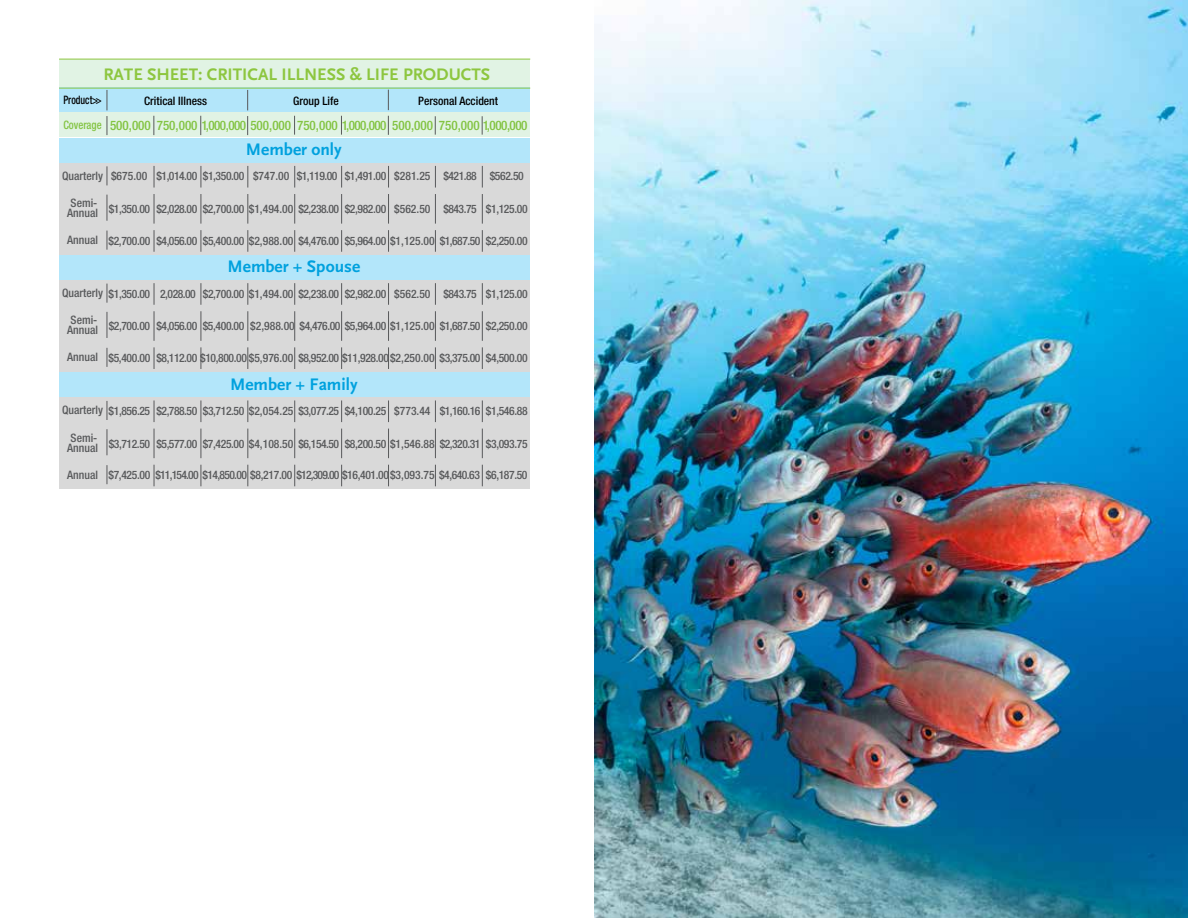
<style>
.page{position:relative;width:1188px;height:918px;background:#fff}
.page>*{position:absolute;margin:0;border:0;box-sizing:border-box;transform-origin:0 0}
.t1{font:700 17.4px "Scala Sans";color:#8dc63f}
.t2{font:700 17.4px "Scala Sans";color:#00a1de}
.t3{font:500 condensed 13.05px "Helvetica Neue";color:#82c341}
.t4{font:500 condensed 11.7px "Helvetica Neue";letter-spacing:-.035em;color:#58595b}
.t5{font:500 condensed 11.7px "Helvetica Neue";color:#000}
.t6{font:500 condensed 11.7px "Helvetica Neue";color:#000;scale:.84 1}
.t7{font:500 condensed 11.7px "Helvetica Neue";color:#82c341;scale:.92 1}
</style>
<div class="page">
<div style="left:59px;top:88px;width:470px;height:24px;background:#b3e6fa"></div>
<div style="left:59px;top:138px;width:471px;height:24px;background:#b3e6fa"></div>
<div style="left:59px;top:113px;width:470px;height:24px;background:#e1f3e4"></div>
<svg style="left:388px;top:116px;width:1px;height:19px"></svg>
<svg style="left:294px;top:116px;width:1px;height:19px"></svg>
<svg style="left:341px;top:116px;width:1px;height:19px"></svg>
<svg style="left:482px;top:116px;width:1px;height:19px"></svg>
<svg style="left:435px;top:116px;width:1px;height:19px"></svg>
<svg style="left:201px;top:116px;width:1px;height:19px"></svg>
<svg style="left:154px;top:116px;width:1px;height:19px"></svg>
<div style="left:59px;top:163px;width:471px;height:27px;background:#d9d9d9"></div>
<svg style="left:294px;top:166px;width:1px;height:22px"></svg>
<svg style="left:388px;top:166px;width:1px;height:22px"></svg>
<svg style="left:341px;top:166px;width:1px;height:22px"></svg>
<svg style="left:482px;top:166px;width:1px;height:22px"></svg>
<svg style="left:435px;top:166px;width:1px;height:22px"></svg>
<svg style="left:248px;top:166px;width:1px;height:22px"></svg>
<svg style="left:201px;top:166px;width:1px;height:22px"></svg>
<svg style="left:154px;top:166px;width:1px;height:22px"></svg>
<svg style="left:247px;top:116px;width:1px;height:19px"></svg>
<svg style="left:107px;top:116px;width:1px;height:19px"></svg>
<svg style="left:107px;top:166px;width:1px;height:19px"></svg>
<svg style="left:388px;top:90px;width:1px;height:20px"></svg>
<svg style="left:247px;top:90px;width:1px;height:20px"></svg>
<svg style="left:107px;top:90px;width:1px;height:20px"></svg>
<div style="left:59px;top:227px;width:471px;height:28px;background:#d9d9d9"></div>
<svg style="left:294px;top:230px;width:1px;height:22px"></svg>
<svg style="left:388px;top:230px;width:1px;height:22px"></svg>
<svg style="left:341px;top:230px;width:1px;height:22px"></svg>
<svg style="left:482px;top:230px;width:1px;height:22px"></svg>
<svg style="left:435px;top:230px;width:1px;height:22px"></svg>
<svg style="left:248px;top:230px;width:1px;height:22px"></svg>
<svg style="left:201px;top:230px;width:1px;height:22px"></svg>
<svg style="left:154px;top:230px;width:1px;height:22px"></svg>
<svg style="left:107px;top:231px;width:1px;height:19px"></svg>
<div style="left:59px;top:191px;width:471px;height:36px;background:#d9d9d9"></div>
<hr style="left:294px;top:194px;width:1px;height:30px;background:#58595b">
<hr style="left:388px;top:194px;width:1px;height:30px;background:#58595b">
<hr style="left:341px;top:194px;width:1px;height:30px;background:#58595b">
<hr style="left:482px;top:194px;width:1px;height:30px;background:#58595b">
<hr style="left:435px;top:194px;width:1px;height:30px;background:#58595b">
<hr style="left:248px;top:194px;width:1px;height:30px;background:#58595b">
<hr style="left:201px;top:194px;width:1px;height:30px;background:#58595b">
<hr style="left:154px;top:194px;width:1px;height:30px;background:#58595b">
<svg style="left:107px;top:195px;width:1px;height:26px"></svg>
<div style="left:59px;top:60px;width:470px;height:27px;background:#e1f3e4"></div>
<hr style="left:59px;top:59px;width:471px;height:1px;background:#8dc63f">
<hr style="left:59px;top:88px;width:471px;height:1px;background:#8dc63f">
<div style="left:59px;top:255px;width:471px;height:25px;background:#b3e6fa"></div>
<div style="left:59px;top:280px;width:471px;height:28px;background:#d9d9d9"></div>
<svg style="left:294px;top:283px;width:1px;height:22px"></svg>
<svg style="left:388px;top:283px;width:1px;height:22px"></svg>
<svg style="left:341px;top:283px;width:1px;height:22px"></svg>
<svg style="left:482px;top:283px;width:1px;height:22px"></svg>
<svg style="left:435px;top:283px;width:1px;height:22px"></svg>
<svg style="left:248px;top:283px;width:1px;height:22px"></svg>
<svg style="left:201px;top:283px;width:1px;height:22px"></svg>
<svg style="left:154px;top:283px;width:1px;height:22px"></svg>
<svg style="left:107px;top:284px;width:1px;height:19px"></svg>
<div style="left:59px;top:344px;width:471px;height:28px;background:#d9d9d9"></div>
<svg style="left:294px;top:347px;width:1px;height:22px"></svg>
<svg style="left:388px;top:347px;width:1px;height:22px"></svg>
<svg style="left:341px;top:347px;width:1px;height:22px"></svg>
<svg style="left:482px;top:347px;width:1px;height:22px"></svg>
<svg style="left:435px;top:347px;width:1px;height:22px"></svg>
<svg style="left:248px;top:347px;width:1px;height:22px"></svg>
<svg style="left:201px;top:347px;width:1px;height:22px"></svg>
<svg style="left:154px;top:347px;width:1px;height:22px"></svg>
<svg style="left:107px;top:348px;width:1px;height:19px"></svg>
<div style="left:59px;top:308px;width:471px;height:36px;background:#d9d9d9"></div>
<hr style="left:294px;top:311px;width:1px;height:30px;background:#58595b">
<hr style="left:388px;top:311px;width:1px;height:30px;background:#58595b">
<hr style="left:341px;top:311px;width:1px;height:30px;background:#58595b">
<hr style="left:482px;top:311px;width:1px;height:30px;background:#58595b">
<hr style="left:435px;top:311px;width:1px;height:30px;background:#58595b">
<hr style="left:248px;top:311px;width:1px;height:30px;background:#58595b">
<hr style="left:201px;top:311px;width:1px;height:30px;background:#58595b">
<hr style="left:154px;top:311px;width:1px;height:30px;background:#58595b">
<svg style="left:107px;top:312px;width:1px;height:26px"></svg>
<div style="left:59px;top:373px;width:471px;height:24px;background:#b3e6fa"></div>
<div style="left:59px;top:398px;width:471px;height:27px;background:#d9d9d9"></div>
<svg style="left:294px;top:400px;width:1px;height:22px"></svg>
<svg style="left:388px;top:400px;width:1px;height:22px"></svg>
<svg style="left:341px;top:400px;width:1px;height:22px"></svg>
<svg style="left:482px;top:400px;width:1px;height:22px"></svg>
<svg style="left:435px;top:400px;width:1px;height:22px"></svg>
<svg style="left:248px;top:400px;width:1px;height:22px"></svg>
<svg style="left:201px;top:400px;width:1px;height:22px"></svg>
<svg style="left:154px;top:400px;width:1px;height:22px"></svg>
<svg style="left:107px;top:401px;width:1px;height:19px"></svg>
<div style="left:59px;top:462px;width:471px;height:27px;background:#d9d9d9"></div>
<svg style="left:294px;top:465px;width:1px;height:21px"></svg>
<svg style="left:388px;top:465px;width:1px;height:21px"></svg>
<svg style="left:341px;top:465px;width:1px;height:21px"></svg>
<svg style="left:482px;top:465px;width:1px;height:21px"></svg>
<svg style="left:435px;top:465px;width:1px;height:21px"></svg>
<svg style="left:248px;top:465px;width:1px;height:21px"></svg>
<svg style="left:201px;top:465px;width:1px;height:21px"></svg>
<svg style="left:154px;top:465px;width:1px;height:21px"></svg>
<svg style="left:107px;top:465px;width:1px;height:19px"></svg>
<div style="left:59px;top:426px;width:471px;height:35px;background:#d9d9d9"></div>
<svg style="left:294px;top:429px;width:1px;height:29px"></svg>
<svg style="left:388px;top:429px;width:1px;height:29px"></svg>
<svg style="left:341px;top:429px;width:1px;height:29px"></svg>
<svg style="left:482px;top:429px;width:1px;height:29px"></svg>
<svg style="left:435px;top:429px;width:1px;height:29px"></svg>
<svg style="left:248px;top:429px;width:1px;height:29px"></svg>
<svg style="left:201px;top:429px;width:1px;height:29px"></svg>
<svg style="left:154px;top:429px;width:1px;height:29px"></svg>
<svg style="left:107px;top:429px;width:1px;height:26px"></svg>
<img style="left:595px;top:0;width:593px;height:918px">
<h1 class="t1" style="left:103px;top:65px;width:388px">RATE SHEET: CRITICAL ILLNESS &amp; LIFE PRODUCTS</h1>
<p class="t6" style="left:63px;top:93px;width:47px">Product&gt;&gt;</p>
<p class="t7" style="left:63px;top:117px;width:43px">Coverage</p>
<p class="t5" style="left:144px;top:94px;width:64px">Critical Illness</p>
<p class="t5" style="left:293px;top:94px;width:47px">Group Life</p>
<p class="t5" style="left:418px;top:94px;width:81px">Personal Accident</p>
<h1 class="t2" style="left:246px;top:140px;width:97px">Member only</h1>
<p class="t3" style="left:110px;top:117px;width:419px">500,000 750,000 1,000,000 500,000 750,000 1,000,000 500,000 750,000 1,000,000</p>
<p class="t4" style="left:62px;top:169px;width:463px">Quarterly $675.00 $1,014.00 $1,350.00 $747.00 $1,119.00 $1,491.00 $281.25 $421.88 $562.50</p>
<p class="t4" style="left:71px;top:196px;width:28px">Semi-</p>
<p class="t4" style="left:67px;top:202px;width:462px">Annual $1,350.00 $2,028.00 $2,700.00 $1,494.00 $2,238.00 $2,982.00 $562.50 $843.75 $1,125.00</p>
<p class="t4" style="left:67px;top:234px;width:462px">Annual $2,700.00 $4,056.00 $5,400.00 $2,988.00 $4,476.00 $5,964.00 $1,125.00 $1,687.50 $2,250.00</p>
<h1 class="t2" style="left:228px;top:257px;width:134px">Member + Spouse</h1>
<p class="t4" style="left:62px;top:287px;width:467px">Quarterly $1,350.00 2,028.00 $2,700.00 $1,494.00 $2,238.00 $2,982.00 $562.50 $843.75 $1,125.00</p>
<p class="t4" style="left:71px;top:313px;width:28px">Semi-</p>
<p class="t4" style="left:67px;top:319px;width:462px">Annual $2,700.00 $4,056.00 $5,400.00 $2,988.00 $4,476.00 $5,964.00 $1,125.00 $1,687.50 $2,250.00</p>
<p class="t4" style="left:67px;top:351px;width:462px">Annual $5,400.00 $8,112.00 $10,800.00 $5,976.00 $8,952.00 $11,928.00 $2,250.00 $3,375.00 $4,500.00</p>
<h1 class="t2" style="left:230px;top:375px;width:129px">Member + Family</h1>
<p class="t4" style="left:62px;top:404px;width:467px">Quarterly $1,856.25 $2,788.50 $3,712.50 $2,054.25 $3,077.25 $4,100.25 $773.44 $1,160.16 $1,546.88</p>
<p class="t4" style="left:71px;top:430px;width:28px">Semi-</p>
<p class="t4" style="left:67px;top:436px;width:462px">Annual $3,712.50 $5,577.00 $7,425.00 $4,108.50 $6,154.50 $8,200.50 $1,546.88 $2,320.31 $3,093.75</p>
<p class="t4" style="left:67px;top:468px;width:462px">Annual $7,425.00 $11,154.00 $14,850.00 $8,217.00 $12,309.00 $16,401.00 $3,093.75 $4,640.63 $6,187.50</p>
</div>
